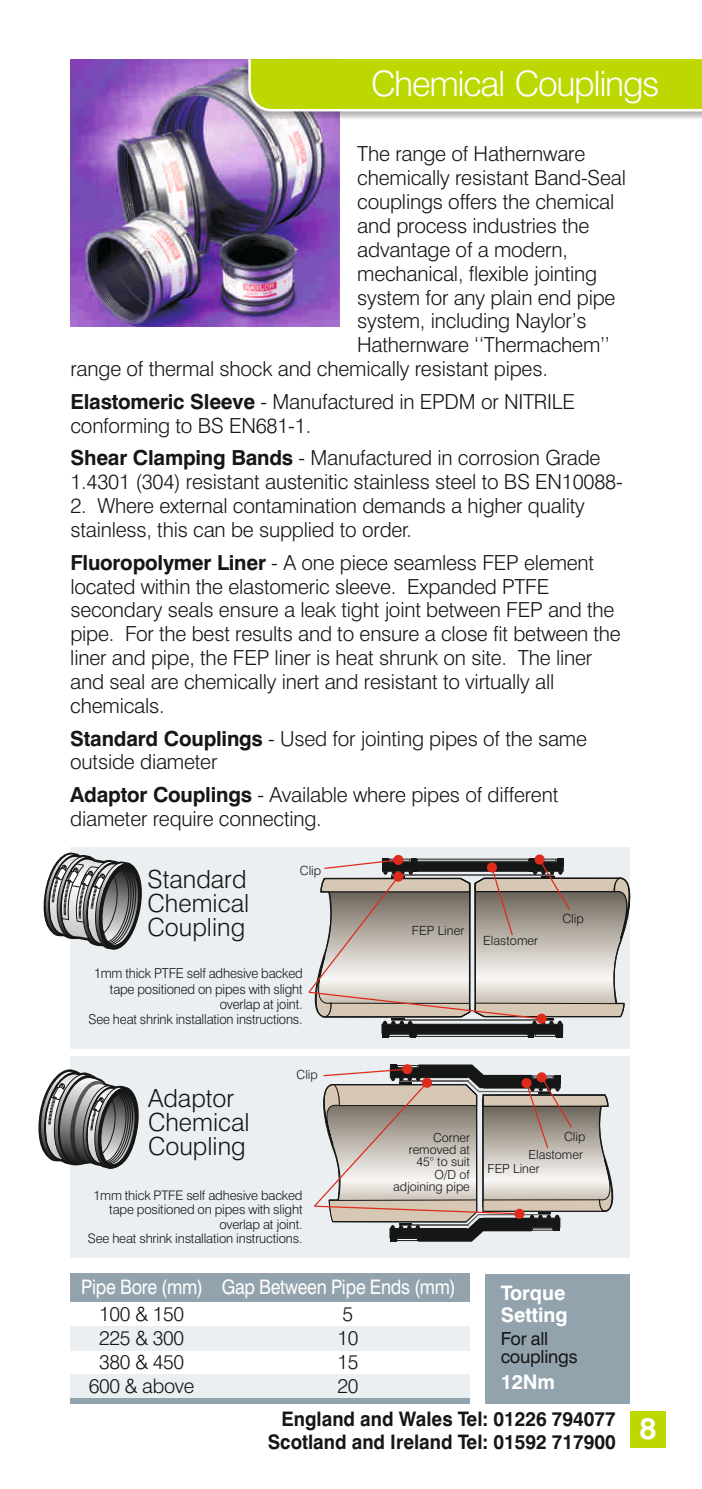
<style>
.page{position:relative;width:702px;height:1489px;background:#fff}
.page>*{position:absolute;margin:0;border:0;box-sizing:border-box;transform-origin:0 0}
.t1{font:300 35px "Swiss 721 BT";letter-spacing:-.035em;color:#fff}
.t2{font:300 25px/24.2px "Swiss 721 BT";color:#151616;text-align:justify}
.t3{font:300 20.75px/24px "Swiss 721 BT";letter-spacing:-.01em;color:#151616}
.t4{font:700 20px/22.5px "Swiss 721 BT";color:#151616;scale:.94 1}
.t5{font:300 20px/24px "Swiss 721 BT";letter-spacing:-.015em;color:#151616}
.t6{font:20px "Swiss 721 BT";letter-spacing:-.015em;color:#fff;scale:.89 1}
.t7{font:700 20px/21.8px "Swiss 721 BT";color:#fff}
.t8{font:18px/18.2px "Swiss 721 BT";letter-spacing:-.015em;color:#151616}
.t9{font:300 13.75px/15px "Swiss 721 BT";letter-spacing:-.015em;color:#151616;text-align:right;scale:.96 1}
.t10{font:300 13.25px/14.5px "Swiss 721 BT";letter-spacing:-.015em;color:#151616;text-align:right}
.t11{font:300 12.75px "Swiss 721 BT";color:#151616}
.t12{font:300 12.5px/12.2px "Swiss 721 BT";color:#151616;text-align:right}
.s1{font-weight:700}
</style>
<div class="page">
<div style="left:70px;top:847px;width:559px;height:201px;background:#ebeff1"></div>
<div style="left:70px;top:1056px;width:559px;height:201px;background:#ebeff1"></div>
<img style="left:71px;top:59px;width:268px;height:267px">
<div style="left:243px;top:61px;width:459px;height:58px;background:#151616;opacity:.31"></div>
<svg style="left:247px;top:59px;width:455px;height:54px;background:#bed713"></svg>
<div style="left:381px;top:1028px;width:7px;height:9px;background:#151616"></div>
<svg style="left:43px;top:852px;width:99px;height:98px"></svg>
<div style="left:556px;top:1028px;width:6px;height:9px;background:#151616"></div>
<div style="left:410px;top:1024px;width:6px;height:13px;background:#151616"></div>
<div style="left:528px;top:1024px;width:6px;height:13px;background:#151616"></div>
<svg style="left:308px;top:854px;width:323px;height:182px"></svg>
<svg style="left:38px;top:1069px;width:101px;height:100px"></svg>
<svg style="left:314px;top:1064px;width:300px;height:177px"></svg>
<div style="left:70px;top:1326px;width:400px;height:24px;background:#ebeff1"></div>
<div style="left:70px;top:1373px;width:400px;height:25px;background:#ebeff1"></div>
<div style="left:70px;top:1273px;width:400px;height:28px;background:#93a3ad"></div>
<div style="left:485px;top:1273px;width:144px;height:130px;background:#93a3ad"></div>
<div style="left:70px;top:1398px;width:400px;height:5px;background:#93a3ad"></div>
<div style="left:629px;top:1410px;width:36px;height:37px;background:#bcd800"></div>
<h1 class="t1" style="left:371px;top:70px;width:290px">Chemical Couplings</h1>
<p class="t3" style="left:357px;top:144px;width:230px">The range of Hathernware</p>
<p class="t3" style="left:357px;top:168px;width:270px">chemically resistant Band-Seal</p>
<p class="t3" style="left:357px;top:192px;width:259px">couplings offers the chemical</p>
<p class="t3" style="left:357px;top:215px;width:234px">and process industries the</p>
<p class="t3" style="left:357px;top:239px;width:212px">advantage of a modern,</p>
<p class="t3" style="left:357px;top:263px;width:241px">mechanical, flexible jointing</p>
<p class="t3" style="left:357px;top:287px;width:260px">system for any plain end pipe</p>
<p class="t3" style="left:357px;top:311px;width:231px">system, including Naylor’s</p>
<p class="t3" style="left:357px;top:335px;width:254px">Hathernware ‘‘Thermachem’’</p>
<p class="t3" style="left:70px;top:359px;width:479px">range of thermal shock and chemically resistant pipes.</p>
<p class="t3" style="left:70px;top:391px;width:506px"><span class="s1">Elastomeric Sleeve</span> - Manufactured in EPDM or NITRILE conforming to BS EN681-1.</p>
<p class="t3" style="left:70px;top:448px;width:554px"><span class="s1">Shear Clamping Bands</span> - Manufactured in corrosion Grade<br>1.4301 (304) resistant austenitic stainless steel to BS EN10088-</p>
<p class="t3" style="left:70px;top:495px;width:516px">2. Where external contamination demands a higher quality stainless, this can be supplied to order.</p>
<p class="t3" style="left:70px;top:552px;width:552px"><span class="s1">Fluoropolymer Liner</span> - A one piece seamless FEP element located within the elastomeric sleeve. Expanded PTFE secondary seals ensure a leak tight joint between FEP and the pipe. For the best results and to ensure a close fit between the liner and pipe, the FEP liner is heat shrunk on site. The liner and seal are chemically inert and resistant to virtually all chemicals.</p>
<p class="t3" style="left:70px;top:728px;width:518px"><span class="s1">Standard Couplings</span> - Used for jointing pipes of the same outside diameter</p>
<p class="t3" style="left:70px;top:784px;width:489px"><span class="s1">Adaptor Couplings</span> - Available where pipes of different diameter require connecting.</p>
<p class="t2" style="left:147px;top:868px;width:103px">Standard Chemical Coupling</p>
<p class="t11" style="left:300px;top:865px;width:23px">Clip</p>
<p class="t11" style="left:562px;top:913px;width:23px">Clip</p>
<p class="t11" style="left:412px;top:925px;width:54px">FEP Liner</p>
<p class="t11" style="left:483px;top:935px;width:56px">Elastomer</p>
<p class="t9" style="left:89px;top:967px;width:224px">1mm thick PTFE self adhesive backed tape positioned on pipes with slight overlap at joint.<br>See heat shrink installation instructions.</p>
<p class="t12" style="left:296px;top:1069px;width:23px">Clip</p>
<p class="t2" style="left:148px;top:1088px;width:103px;text-align:left">Adaptor<br>Chemical<br>Coupling</p>
<p class="t12" style="left:564px;top:1131px;width:23px">Clip</p>
<p class="t12" style="left:393px;top:1132px;width:78px">Corner removed at<br>45° to suit<br>O/D of adjoining pipe</p>
<p class="t12" style="left:528px;top:1149px;width:56px">Elastomer</p>
<p class="t12" style="left:487px;top:1163px;width:53px">FEP Liner</p>
<p class="t10" style="left:88px;top:1188px;width:216px">1mm thick PTFE self adhesive backed tape positioned on pipes with slight overlap at joint.<br>See heat shrink installation instructions.</p>
<p class="t6" style="left:81px;top:1278px;width:422px">Pipe Bore (mm) Gap Between Pipe Ends (mm)</p>
<p class="t7" style="left:500px;top:1283px;width:69px">Torque<br>Setting</p>
<p class="t5" style="left:89px;top:1303px;width:107px;text-align:center">100 &amp; 150<br>225 &amp; 300<br>380 &amp; 450<br>600 &amp; above</p>
<p class="t5" style="left:337px;top:1303px;width:23px">5<br>10<br>15<br>20</p>
<p class="t8" style="left:500px;top:1330px;width:78px">For all couplings</p>
<p class="t7" style="left:500px;top:1372px;width:56px">12Nm</p>
<p class="t4" style="left:268px;top:1409px;width:415px;text-indent:14px">England and Wales Tel: 01226 794077<br>Scotland and Ireland Tel: 01592 717900 <sup>8</sup></p>
</div>
